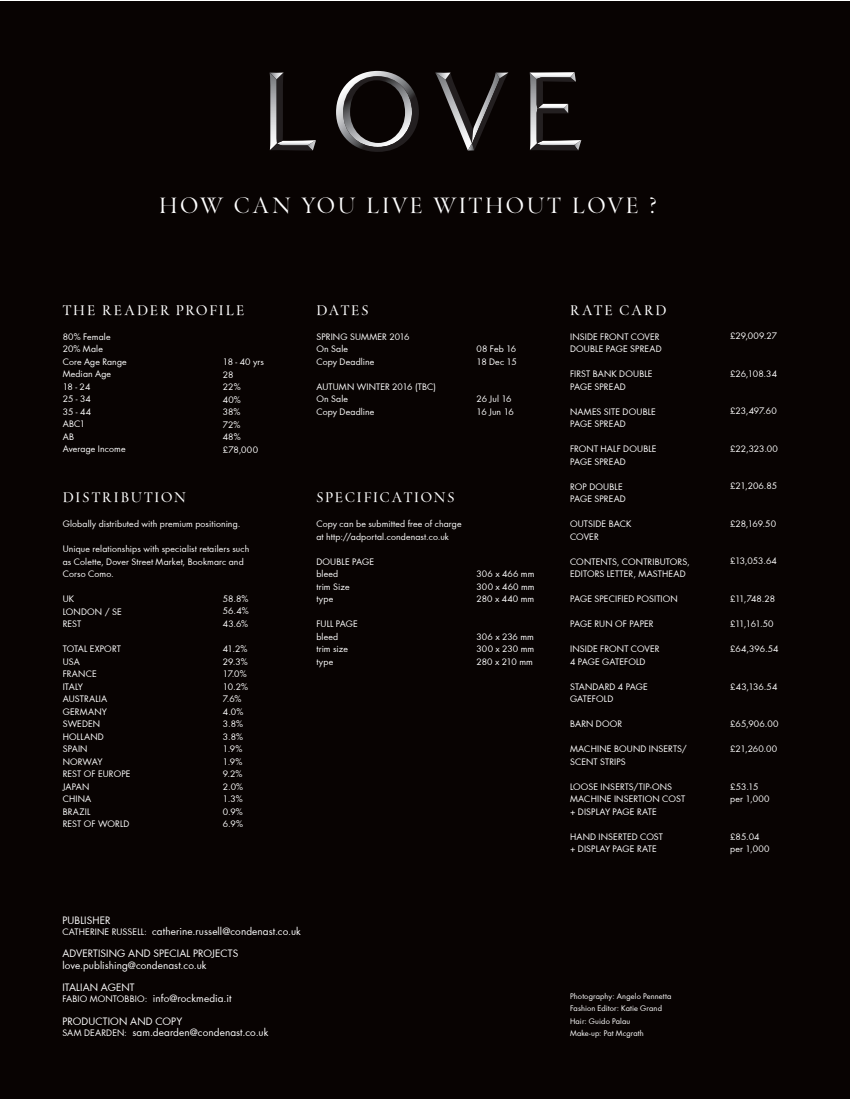
<style>
.page{position:relative;width:851px;height:1099px;background:#fff}
.page>*{position:absolute;margin:0;border:0;box-sizing:border-box;transform-origin:0 0}
.t1{font:20px "Throhand";letter-spacing:.135em;color:#fff}
.t2{font:12.5px "Throhand Ink";letter-spacing:.155em;color:#fff}
.t3{font:12.5px "Throhand Ink";letter-spacing:.2em;color:#fff}
.t4{font:10px/11.2px "Futura";letter-spacing:.01em;color:#fff}
.t5{font:8.75px/12.5px "Futura";letter-spacing:.015em;color:#fff}
.t6{font:8.75px/12.5px "Futura";letter-spacing:-.01em;color:#fff}
.t7{font:7.5px/12.5px "Futura";letter-spacing:.015em;color:#fff}
.s1{font-size:21.25px}
.s2{font-size:8.75px}
</style>
<div class="page">
<div style="left:1px;top:1px;width:849px;height:1097px;background:#080302"></div>
<svg style="left:435px;top:73px;width:73px;height:77px"></svg>
<svg style="left:269px;top:73px;width:47px;height:78px"></svg>
<svg style="left:529px;top:72px;width:52px;height:78px"></svg>
<svg style="left:336px;top:71px;width:83px;height:81px"></svg>
<h1 class="t1" style="left:159px;top:192px;width:499px">HOW CAN YOU LIVE WITHOUT LOVE <span class="s1">?</span></h1>
<h2 class="t2" style="left:63px;top:301px;width:183px">THE READER PROFILE</h2>
<p class="t5" style="left:63px;top:331px;width:65px">80% Female<br>20% Male<br>Core Age Range<br>Median Age<br>18 - 24<br>25 - 34<br>35 - 44<br>ABC1<br>AB<br>Average Income</p>
<h2 class="t2" style="left:63px;top:489px;width:125px">DISTRIBUTION</h2>
<p class="t5" style="left:63px;top:518px;width:179px">Globally distributed with premium positioning.</p>
<p class="t5" style="left:63px;top:543px;width:188px">Unique relationships with specialist retailers such as Colette, Dover Street Market, Bookmarc and<br>Corso Como.</p>
<p class="t5" style="left:63px;top:593px;width:60px">UK<br>LONDON / SE<br>REST</p>
<p class="t5" style="left:63px;top:643px;width:69px">TOTAL EXPORT<br>USA<br>FRANCE<br>ITALY<br>AUSTRALIA<br>GERMANY<br>SWEDEN<br>HOLLAND<br>SPAIN<br>NORWAY<br>REST OF EUROPE<br>JAPAN<br>CHINA<br>BRAZIL<br>REST OF WORLD</p>
<p class="t5" style="left:223px;top:356px;width:43px">18 - 40 yrs<br>28<br>22%<br>40%<br>38%<br>72%<br>48% £78,000</p>
<p class="t5" style="left:223px;top:593px;width:27px;text-align:justify">58.8% 56.4% 43.6%</p>
<p class="t5" style="left:223px;top:643px;width:27px">41.2%<br>29.3%<br>17.0%<br>10.2%<br>7.6%<br>4.0%<br>3.8%<br>3.8%<br>1.9%<br>1.9%<br>9.2%<br>2.0%<br>1.3%<br>0.9%<br>6.9%</p>
<h2 class="t2" style="left:316px;top:301px;width:54px">DATES</h2>
<p class="t5" style="left:316px;top:331px;width:95px">SPRING SUMMER 2016<br>On Sale<br>Copy Deadline</p>
<p class="t5" style="left:316px;top:381px;width:121px">AUTUMN WINTER 2016 (TBC)<br>On Sale<br>Copy Deadline</p>
<p class="t5" style="left:476px;top:343px;width:42px">08 Feb 16<br>18 Dec 15</p>
<p class="t6" style="left:476px;top:393px;width:39px">26 Jul 16<br>16 Jun 16</p>
<h2 class="t2" style="left:316px;top:489px;width:139px">SPECIFICATIONS</h2>
<p class="t5" style="left:316px;top:518px;width:147px">Copy can be submitted free of charge at http://adportal.condenast.co.uk</p>
<p class="t5" style="left:316px;top:556px;width:59px">DOUBLE PAGE bleed<br>trim Size<br>type</p>
<p class="t5" style="left:316px;top:618px;width:43px">FULL PAGE bleed<br>trim size type</p>
<p class="t5" style="left:476px;top:568px;width:59px;text-align:justify">306 x 466 mm 300 x 460 mm 280 x 440 mm</p>
<p class="t5" style="left:476px;top:631px;width:59px;text-align:justify">306 x 236 mm 300 x 230 mm 280 x 210 mm</p>
<p class="t4" style="left:62px;top:915px;width:240px">PUBLISHER<br><span class="s2">CATHERINE RUSSELL:</span> catherine.russell@condenast.co.uk</p>
<p class="t4" style="left:62px;top:949px;width:177px">ADVERTISING AND SPECIAL PROJECTS love.publishing@condenast.co.uk</p>
<p class="t4" style="left:62px;top:982px;width:170px">ITALIAN AGENT<br><span class="s2">FABIO MONTOBBIO:</span> info@rockmedia.it</p>
<p class="t4" style="left:62px;top:1016px;width:207px">PRODUCTION AND COPY<br><span class="s2">SAM DEARDEN:</span> sam.dearden@condenast.co.uk</p>
<h2 class="t3" style="left:570px;top:301px;width:98px">RATE CARD</h2>
<p class="t5" style="left:570px;top:331px;width:93px">INSIDE FRONT COVER<br>DOUBLE PAGE SPREAD</p>
<p class="t5" style="left:570px;top:368px;width:84px">FIRST BANK DOUBLE<br>PAGE SPREAD</p>
<p class="t5" style="left:570px;top:406px;width:87px">NAMES SITE DOUBLE<br>PAGE SPREAD</p>
<p class="t5" style="left:570px;top:443px;width:88px">FRONT HALF DOUBLE<br>PAGE SPREAD</p>
<p class="t5" style="left:570px;top:481px;width:57px">ROP DOUBLE<br>PAGE SPREAD</p>
<p class="t5" style="left:570px;top:518px;width:63px">OUTSIDE BACK<br>COVER</p>
<p class="t5" style="left:570px;top:556px;width:121px">CONTENTS, CONTRIBUTORS,<br>EDITORS LETTER, MASTHEAD</p>
<p class="t5" style="left:570px;top:593px;width:109px">PAGE SPECIFIED POSITION</p>
<p class="t5" style="left:570px;top:618px;width:85px">PAGE RUN OF PAPER</p>
<p class="t5" style="left:570px;top:643px;width:91px">INSIDE FRONT COVER<br>4 PAGE GATEFOLD</p>
<p class="t5" style="left:570px;top:681px;width:79px">STANDARD 4 PAGE<br>GATEFOLD</p>
<p class="t5" style="left:570px;top:718px;width:54px">BARN DOOR</p>
<p class="t5" style="left:570px;top:743px;width:118px">MACHINE BOUND INSERTS/<br>SCENT STRIPS</p>
<p class="t5" style="left:570px;top:781px;width:117px">LOOSE INSERTS/TIP-ONS<br>MACHINE INSERTION COST + DISPLAY PAGE RATE</p>
<p class="t5" style="left:570px;top:831px;width:94px">HAND INSERTED COST + DISPLAY PAGE RATE</p>
<p class="t7" style="left:570px;top:990px;width:103px">Photography: Angelo Pennetta<br>Fashion Editor: Katie Grand<br>Hair: Guido Palau<br>Make-up: Pat Mcgrath</p>
<p class="t5" style="left:730px;top:330px;width:48px">£29,009.27</p>
<p class="t5" style="left:730px;top:368px;width:48px">£26,108.34</p>
<p class="t5" style="left:730px;top:405px;width:48px">£23,497.60</p>
<p class="t5" style="left:730px;top:443px;width:49px">£22,323.00</p>
<p class="t5" style="left:730px;top:480px;width:49px">£21,206.85</p>
<p class="t5" style="left:730px;top:518px;width:47px">£28,169.50</p>
<p class="t5" style="left:730px;top:555px;width:48px">£13,053.64</p>
<p class="t5" style="left:730px;top:593px;width:46px">£11,748.28</p>
<p class="t5" style="left:730px;top:618px;width:45px">£11,161.50</p>
<p class="t5" style="left:730px;top:643px;width:50px">£64,396.54</p>
<p class="t5" style="left:730px;top:680px;width:49px">£43,136.54</p>
<p class="t5" style="left:730px;top:718px;width:50px">£65,906.00</p>
<p class="t5" style="left:730px;top:743px;width:48px">£21,260.00</p>
<p class="t5" style="left:730px;top:780px;width:41px">£53.15 per 1,000</p>
<p class="t5" style="left:730px;top:830px;width:41px">£85.04 per 1,000</p>
</div>
